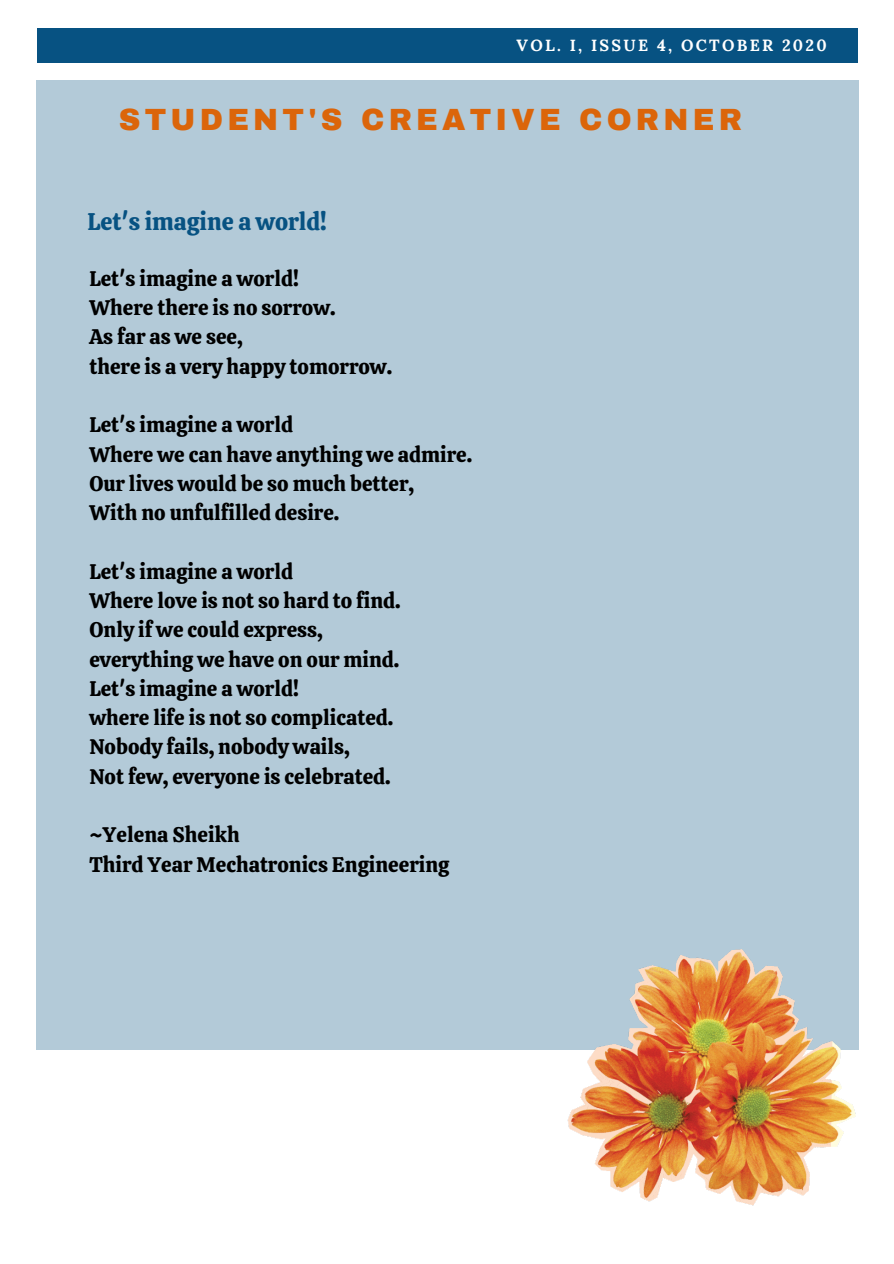
<style>
.page{position:relative;width:894px;height:1264px;background:#fff}
.page>*{position:absolute;margin:0;border:0;box-sizing:border-box;transform-origin:0 0}
.t1{font:900 30px "Archivo";letter-spacing:.14em;color:#db650a}
.t2{font:24px "Calistoga";color:#075282}
.t3{font:21px/29.2px "Calistoga";color:#000}
.t4{font:700 16.2px "Lora";letter-spacing:.14em;color:#fff}
</style>
<div class="page">
<div style="left:37px;top:28px;width:820px;height:35px;background:#075282"></div>
<div style="left:37px;top:80px;width:821px;height:969px;background:#b3cad8"></div>
<img style="left:561px;top:949px;width:295px;height:257px">
<p class="t4" style="left:516px;top:34px;width:311px">VOL. I, ISSUE 4, OCTOBER 2020</p>
<h1 class="t1" style="left:119px;top:103px;width:624px">STUDENT'S CREATIVE CORNER</h1>
<p class="t2" style="left:87px;top:206px;width:241px">Let's imagine a world!</p>
<p class="t3" style="left:89px;top:264px;width:304px">Let's imagine a world!<br>Where there is no sorrow.<br>As far as we see,<br>there is a very happy tomorrow.</p>
<p class="t3" style="left:89px;top:410px;width:384px">Let's imagine a world<br>Where we can have anything we admire.<br>Our lives would be so much better,<br>With no unfulfilled desire.</p>
<p class="t3" style="left:89px;top:556px;width:312px">Let's imagine a world<br>Where love is not so hard to find.<br>Only if we could express, everything we have on our mind.<br>Let's imagine a world!<br>where life is not so complicated.<br>Nobody fails, nobody wails,<br>Not few, everyone is celebrated.</p>
<p class="t3" style="left:89px;top:820px;width:361px">~Yelena Sheikh<br>Third Year Mechatronics Engineering</p>
</div>
